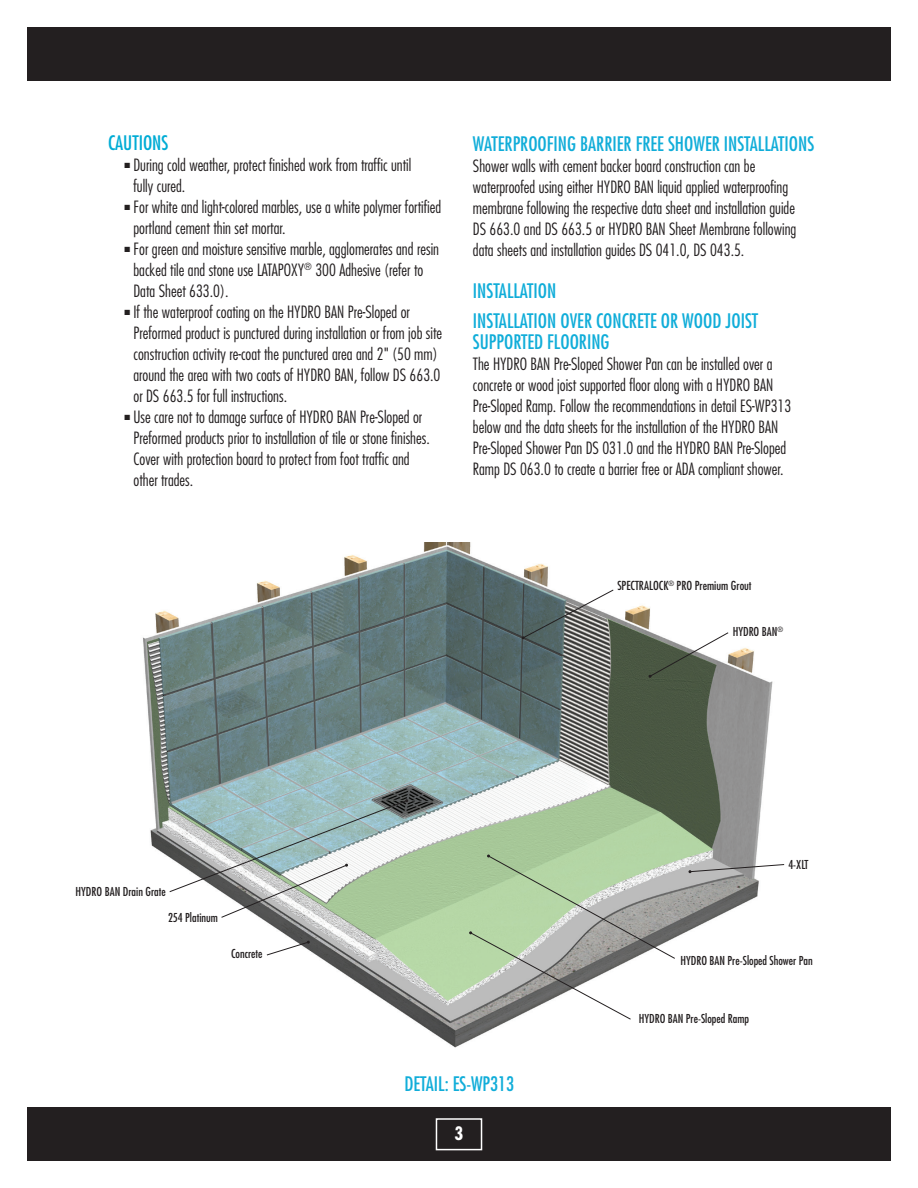
<style>
.page{position:relative;width:918px;height:1188px;background:#fff}
.page>*{position:absolute;margin:0;border:0;box-sizing:border-box;transform-origin:0 0}
.t1{font:condensed 19.5px/30px "Futura";color:#10add9}
.t2{font:condensed 19.5px "Futura";color:#00acd5}
.t3{font:700 condensed 18px "Futura";color:#fff}
.t4{font:300 condensed 16.5px/21px "Futura";color:#231f20}
.t5{font:condensed 12.15px "Futura";color:#231f20}
.t6{font:condensed 12px "Futura";color:#231f20}
</style>
<div class="page">
<div style="left:27px;top:27px;width:864px;height:54px;background:#231f20"></div>
<div style="left:27px;top:1107px;width:864px;height:54px;background:#231f20"></div>
<div style="left:436px;top:1118px;width:46px;height:32px;border:2px solid #fff"></div>
<img style="left:143px;top:542px;width:630px;height:506px">
<svg style="left:522px;top:589px;width:92px;height:50px"></svg>
<svg style="left:649px;top:632px;width:80px;height:46px"></svg>
<svg style="left:688px;top:864px;width:97px;height:9px"></svg>
<svg style="left:169px;top:799px;width:239px;height:119px"></svg>
<svg style="left:266px;top:941px;width:44px;height:15px"></svg>
<svg style="left:469px;top:855px;width:207px;height:165px"></svg>
<p class="t2" style="left:108px;top:131px;width:62px">CAUTIONS</p>
<p class="t4" style="left:134px;top:154px;width:279px;text-indent:-26px">■ During cold weather, protect finished work from traffic until fully cured.</p>
<p class="t4" style="left:134px;top:196px;width:309px;text-indent:-26px">■ For white and light-colored marbles, use a white polymer fortified portland cement thin set mortar.</p>
<p class="t4" style="left:134px;top:238px;width:307px;text-indent:-26px">■ For green and moisture sensitive marble, agglomerates and resin backed tile and stone use LATAPOXY<sup>®</sup> 300 Adhesive (refer to<br>Data Sheet 633.0).</p>
<p class="t4" style="left:134px;top:301px;width:310px;text-indent:-26px">■ If the waterproof coating on the HYDRO BAN Pre-Sloped or Preformed product is punctured during installation or from job site construction activity re-coat the punctured area and 2" (50 mm) around the area with two coats of HYDRO BAN, follow DS 663.0 or DS 663.5 for full instructions.</p>
<p class="t4" style="left:134px;top:406px;width:298px;text-indent:-26px">■ Use care not to damage surface of HYDRO BAN Pre-Sloped or Preformed products prior to installation of tile or stone finishes.<br>Cover with protection board to protect from foot traffic and other trades.</p>
<p class="t1" style="left:473px;top:128px;width:343px">WATERPROOFING BARRIER FREE SHOWER INSTALLATIONS</p>
<p class="t4" style="left:473px;top:155px;width:325px">Shower walls with cement backer board construction can be waterproofed using either HYDRO BAN liquid applied waterproofing membrane following the respective data sheet and installation guide DS 663.0 and DS 663.5 or HYDRO BAN Sheet Membrane following data sheets and installation guides DS 041.0, DS 043.5.</p>
<p class="t1" style="left:473px;top:275px;width:287px">INSTALLATION<br>INSTALLATION OVER CONCRETE OR WOOD JOIST</p>
<p class="t1" style="left:473px;top:326px;width:138px">SUPPORTED FLOORING</p>
<p class="t4" style="left:473px;top:353px;width:320px">The HYDRO BAN Pre-Sloped Shower Pan can be installed over a concrete or wood joist supported floor along with a HYDRO BAN Pre-Sloped Ramp. Follow the recommendations in detail ES-WP313 below and the data sheets for the installation of the HYDRO BAN Pre-Sloped Shower Pan DS 031.0 and the HYDRO BAN Pre-Sloped Ramp DS 063.0 to create a barrier free or ADA compliant shower.</p>
<p class="t5" style="left:617px;top:578px;width:136px">SPECTRALOCK<sup>®</sup> PRO Premium Grout</p>
<p class="t6" style="left:733px;top:624px;width:52px">HYDRO BAN<sup>®</sup></p>
<p class="t6" style="left:76px;top:884px;width:92px">HYDRO BAN Drain Grate</p>
<p class="t6" style="left:168px;top:911px;width:51px">254 Platinum</p>
<p class="t6" style="left:231px;top:946px;width:33px">Concrete</p>
<p class="t6" style="left:788px;top:857px;width:22px">4-XLT</p>
<p class="t6" style="left:680px;top:953px;width:134px">HYDRO BAN Pre-Sloped Shower Pan</p>
<p class="t6" style="left:639px;top:1011px;width:112px">HYDRO BAN Pre-Sloped Ramp</p>
<p class="t1" style="left:404px;top:1069px;width:111px">DETAIL: ES-WP313</p>
<p class="t3" style="left:455px;top:1122px;width:10px">3</p>
</div>
